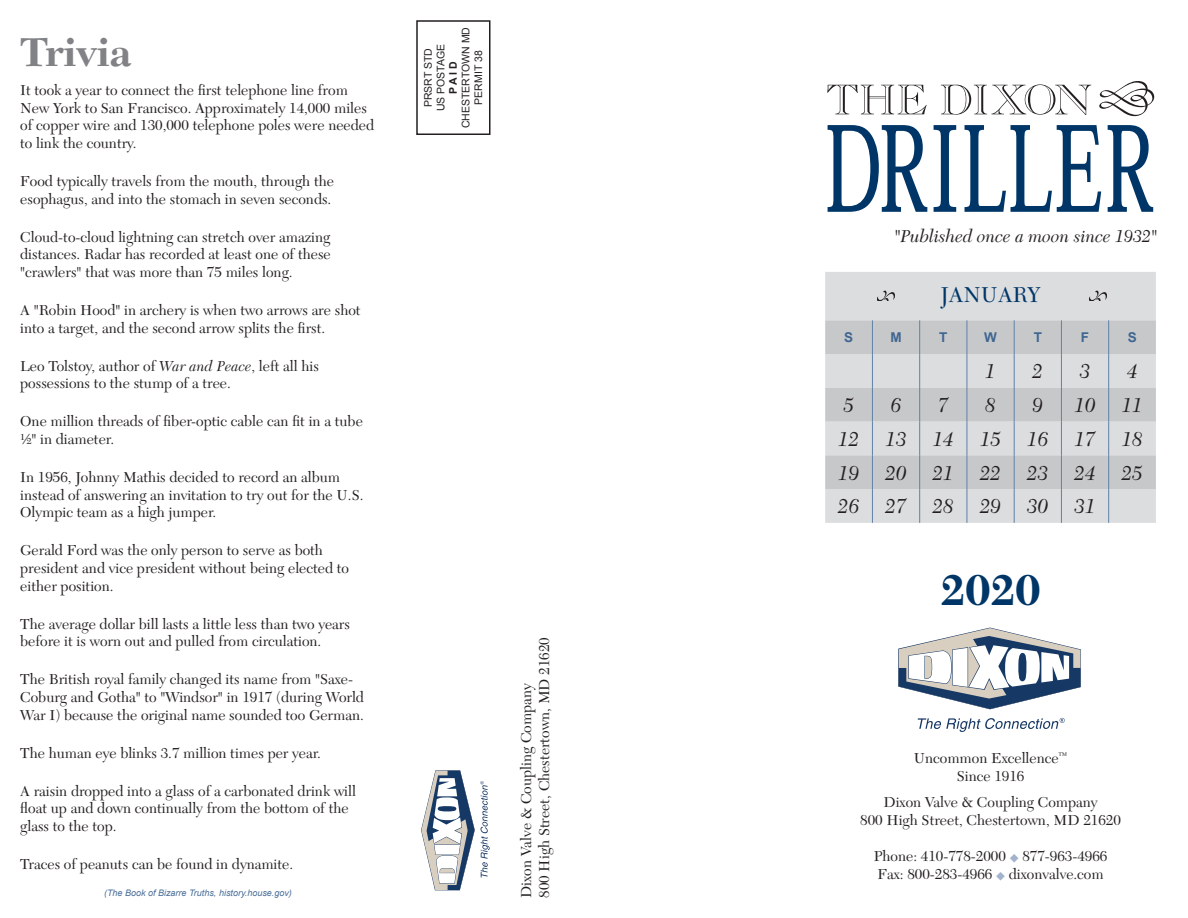
<style>
.page{position:relative;width:1188px;height:918px;background:#fff}
.page>*{position:absolute;margin:0;border:0;box-sizing:border-box;transform-origin:0 0}
.t1{font:700 45px "New Caledonia";color:#003667}
.t2{font:700 42px "New Caledonia";color:#808285}
.t3{font:22.5px "New Caledonia";color:#003667}
.t4{font:italic 21px "New Caledonia";color:#231f20}
.t5{font:italic 18px "New Caledonia";color:#231f20}
.t6{font:15px/17.7px "New Caledonia";color:#231f20}
.t7{font:700 13.5px "Arial";color:#3f6692}
.t8{font:10.5px "Arial";color:#231f20}
.t9{font:700 10.5px "Arial";color:#231f20}
.t10{font:italic 9px "Arial";color:#4a6e98}
.s1{font-style:italic}
.s2{color:#a3b3cd}
</style>
<div class="page">
<svg style="left:827px;top:85px;width:100px;height:29px"></svg>
<svg style="left:941px;top:84px;width:150px;height:31px"></svg>
<svg style="left:1099px;top:81px;width:55px;height:35px"></svg>
<svg style="left:828px;top:125px;width:99px;height:87px"></svg>
<svg style="left:934px;top:125px;width:22px;height:87px"></svg>
<svg style="left:965px;top:125px;width:136px;height:87px"></svg>
<svg style="left:1108px;top:125px;width:45px;height:87px"></svg>
<div style="left:416px;top:20px;width:74px;height:115px;border:2px solid #231f20"></div>
<div style="left:825px;top:272px;width:331px;height:251px;background:#dcdddf"></div>
<div style="left:825px;top:320px;width:331px;height:34px;background:#c7c8ca"></div>
<svg style="left:825px;top:388px;width:331px;height:101px;background:#cdced0"></svg>
<hr style="left:872px;top:354px;width:1px;height:34px;background:#6180a7">
<hr style="left:919px;top:354px;width:1px;height:34px;background:#6180a7">
<hr style="left:967px;top:354px;width:1px;height:34px;background:#6180a7">
<hr style="left:1014px;top:354px;width:1px;height:34px;background:#6180a7">
<hr style="left:1061px;top:354px;width:1px;height:34px;background:#6180a7">
<hr style="left:1108px;top:354px;width:1px;height:34px;background:#6180a7">
<hr style="left:872px;top:388px;width:1px;height:34px;background:#6180a7">
<hr style="left:919px;top:388px;width:1px;height:34px;background:#6180a7">
<hr style="left:967px;top:388px;width:1px;height:34px;background:#6180a7">
<hr style="left:1014px;top:388px;width:1px;height:34px;background:#6180a7">
<hr style="left:1061px;top:388px;width:1px;height:34px;background:#6180a7">
<hr style="left:1108px;top:388px;width:1px;height:34px;background:#6180a7">
<hr style="left:872px;top:422px;width:1px;height:33px;background:#6180a7">
<hr style="left:919px;top:422px;width:1px;height:33px;background:#6180a7">
<hr style="left:967px;top:422px;width:1px;height:33px;background:#6180a7">
<hr style="left:1014px;top:422px;width:1px;height:33px;background:#6180a7">
<hr style="left:1061px;top:422px;width:1px;height:33px;background:#6180a7">
<hr style="left:1108px;top:422px;width:1px;height:33px;background:#6180a7">
<hr style="left:872px;top:455px;width:1px;height:34px;background:#6180a7">
<hr style="left:919px;top:455px;width:1px;height:34px;background:#6180a7">
<hr style="left:967px;top:455px;width:1px;height:34px;background:#6180a7">
<hr style="left:1014px;top:455px;width:1px;height:34px;background:#6180a7">
<hr style="left:1061px;top:455px;width:1px;height:34px;background:#6180a7">
<hr style="left:1108px;top:455px;width:1px;height:34px;background:#6180a7">
<hr style="left:872px;top:489px;width:1px;height:34px;background:#6180a7">
<hr style="left:919px;top:489px;width:1px;height:34px;background:#6180a7">
<hr style="left:967px;top:489px;width:1px;height:34px;background:#6180a7">
<hr style="left:1014px;top:489px;width:1px;height:34px;background:#6180a7">
<hr style="left:1061px;top:489px;width:1px;height:34px;background:#6180a7">
<hr style="left:1108px;top:489px;width:1px;height:34px;background:#6180a7">
<hr style="left:872px;top:320px;width:1px;height:34px;background:#6180a7">
<hr style="left:919px;top:320px;width:1px;height:34px;background:#6180a7">
<hr style="left:967px;top:320px;width:1px;height:34px;background:#6180a7">
<hr style="left:1014px;top:320px;width:1px;height:34px;background:#6180a7">
<hr style="left:1061px;top:320px;width:1px;height:34px;background:#6180a7">
<hr style="left:1108px;top:320px;width:1px;height:34px;background:#6180a7">
<svg style="left:877px;top:291px;width:18px;height:9px"></svg>
<svg style="left:1089px;top:291px;width:18px;height:9px"></svg>
<svg style="left:898px;top:628px;width:183px;height:81px"></svg>
<svg style="left:918px;top:718px;width:147px;height:14px"></svg>
<svg style="left:421px;top:770px;width:69px;height:120px"></svg>
<p class="t2" style="left:20px;top:28px;width:113px">Trivia</p>
<p class="t6" style="left:20px;top:82px;width:355px">It took a year to connect the first telephone line from New York to San Francisco. Approximately 14,000 miles of copper wire and 130,000 telephone poles were needed to link the country.</p>
<p class="t6" style="left:20px;top:173px;width:315px">Food typically travels from the mouth, through the esophagus, and into the stomach in seven seconds.</p>
<p class="t6" style="left:20px;top:228px;width:312px;text-align:justify">Cloud-to-cloud lightning can stretch over amazing distances. Radar has recorded at least one of these "crawlers" that was more than 75 miles long.</p>
<p class="t6" style="left:20px;top:302px;width:342px">A "Robin Hood" in archery is when two arrows are shot into a target, and the second arrow splits the first.</p>
<p class="t6" style="left:20px;top:357px;width:300px">Leo Tolstoy, author of <span class="s1">War and Peace</span>, left all his possessions to the stump of a tree.</p>
<p class="t6" style="left:20px;top:413px;width:344px">One million threads of fiber-optic cable can fit in a tube ½" in diameter.</p>
<p class="t6" style="left:20px;top:469px;width:345px">In 1956, Johnny Mathis decided to record an album instead of answering an invitation to try out for the U.S.<br>Olympic team as a high jumper.</p>
<p class="t6" style="left:20px;top:542px;width:330px">Gerald Ford was the only person to serve as both president and vice president without being elected to either position.</p>
<p class="t6" style="left:20px;top:615px;width:331px">The average dollar bill lasts a little less than two years before it is worn out and pulled from circulation.</p>
<p class="t6" style="left:20px;top:671px;width:345px">The British royal family changed its name from "Saxe-<br>Coburg and Gotha" to "Windsor" in 1917 (during World<br>War I) because the original name sounded too German.</p>
<p class="t6" style="left:20px;top:744px;width:302px">The human eye blinks 3.7 million times per year.</p>
<p class="t6" style="left:20px;top:782px;width:337px">A raisin dropped into a glass of a carbonated drink will float up and down continually from the bottom of the glass to the top.</p>
<p class="t6" style="left:20px;top:856px;width:274px">Traces of peanuts can be found in dynamite.</p>
<p class="t10" style="left:104px;top:887px;width:189px">(The Book of Bizarre Truths, history.house.gov)</p>
<p class="t8" style="left:459px;top:128px;width:103px;rotate:-90deg">CHESTERTOWN MD</p>
<p class="t8" style="left:421px;top:107px;width:61px;rotate:-90deg">PRSRT STD</p>
<p class="t8" style="left:434px;top:111px;width:69px;rotate:-90deg">US POSTAGE</p>
<p class="t8" style="left:472px;top:105px;width:56px;rotate:-90deg">PERMIT 38</p>
<p class="t9" style="left:446px;top:94px;width:34px;rotate:-90deg">P A I D</p>
<p class="t6" style="left:536px;top:898px;width:262px;rotate:-90deg">800 High Street, Chestertown, MD 21620</p>
<p class="t6" style="left:518px;top:898px;width:216px;rotate:-90deg">Dixon Valve &amp; Coupling Company</p>
<p class="t5" style="left:894px;top:226px;width:264px">"Published once a moon since 1932"</p>
<p class="t3" style="left:941px;top:282px;width:101px">JANUARY</p>
<p class="t7" style="left:844px;top:328px;width:11px">S</p>
<p class="t7" style="left:890px;top:328px;width:13px">M</p>
<p class="t7" style="left:939px;top:328px;width:10px">T</p>
<p class="t7" style="left:984px;top:328px;width:14px">W</p>
<p class="t7" style="left:1034px;top:328px;width:10px">T</p>
<p class="t7" style="left:1081px;top:328px;width:10px">F</p>
<p class="t7" style="left:1128px;top:328px;width:11px">S</p>
<p class="t4" style="left:985px;top:360px;width:12px">1</p>
<p class="t4" style="left:1033px;top:360px;width:12px">2</p>
<p class="t4" style="left:1080px;top:360px;width:12px">3</p>
<p class="t4" style="left:1127px;top:360px;width:12px">4</p>
<p class="t4" style="left:844px;top:394px;width:12px">5</p>
<p class="t4" style="left:891px;top:394px;width:12px">6</p>
<p class="t4" style="left:938px;top:394px;width:12px">7</p>
<p class="t4" style="left:985px;top:394px;width:12px">8</p>
<p class="t4" style="left:1033px;top:394px;width:12px">9</p>
<p class="t4" style="left:1075px;top:394px;width:22px">10</p>
<p class="t4" style="left:1122px;top:394px;width:22px">11</p>
<p class="t4" style="left:838px;top:427px;width:22px">12</p>
<p class="t4" style="left:886px;top:427px;width:22px">13</p>
<p class="t4" style="left:933px;top:427px;width:22px">14</p>
<p class="t4" style="left:980px;top:427px;width:22px">15</p>
<p class="t4" style="left:1027px;top:427px;width:22px">16</p>
<p class="t4" style="left:1075px;top:427px;width:22px">17</p>
<p class="t4" style="left:1122px;top:427px;width:22px">18</p>
<p class="t4" style="left:838px;top:461px;width:22px">19</p>
<p class="t4" style="left:886px;top:461px;width:22px">20</p>
<p class="t4" style="left:933px;top:461px;width:22px">21</p>
<p class="t4" style="left:980px;top:461px;width:22px">22</p>
<p class="t4" style="left:1027px;top:461px;width:22px">23</p>
<p class="t4" style="left:1075px;top:461px;width:22px">24</p>
<p class="t4" style="left:1122px;top:461px;width:22px">25</p>
<p class="t4" style="left:838px;top:495px;width:22px">26</p>
<p class="t4" style="left:886px;top:495px;width:22px">27</p>
<p class="t4" style="left:933px;top:495px;width:22px">28</p>
<p class="t4" style="left:980px;top:495px;width:22px">29</p>
<p class="t4" style="left:1027px;top:495px;width:22px">30</p>
<p class="t4" style="left:1075px;top:495px;width:22px">31</p>
<p class="t1" style="left:941px;top:564px;width:102px">2020</p>
<p class="t6" style="left:914px;top:750px;width:155px">Uncommon Excellence<sup>™</sup></p>
<p class="t6" style="left:957px;top:768px;width:69px">Since 1916</p>
<p class="t6" style="left:884px;top:794px;width:216px">Dixon Valve &amp; Coupling Company</p>
<p class="t6" style="left:860px;top:812px;width:262px">800 High Street, Chestertown, MD 21620</p>
<p class="t6" style="left:874px;top:848px;width:235px">Phone: 410-778-2000 <span class="s2">◆</span> 877-963-4966</p>
<p class="t6" style="left:877px;top:866px;width:228px">Fax: 800-283-4966 <span class="s2">◆</span> dixonvalve.com</p>
</div>
